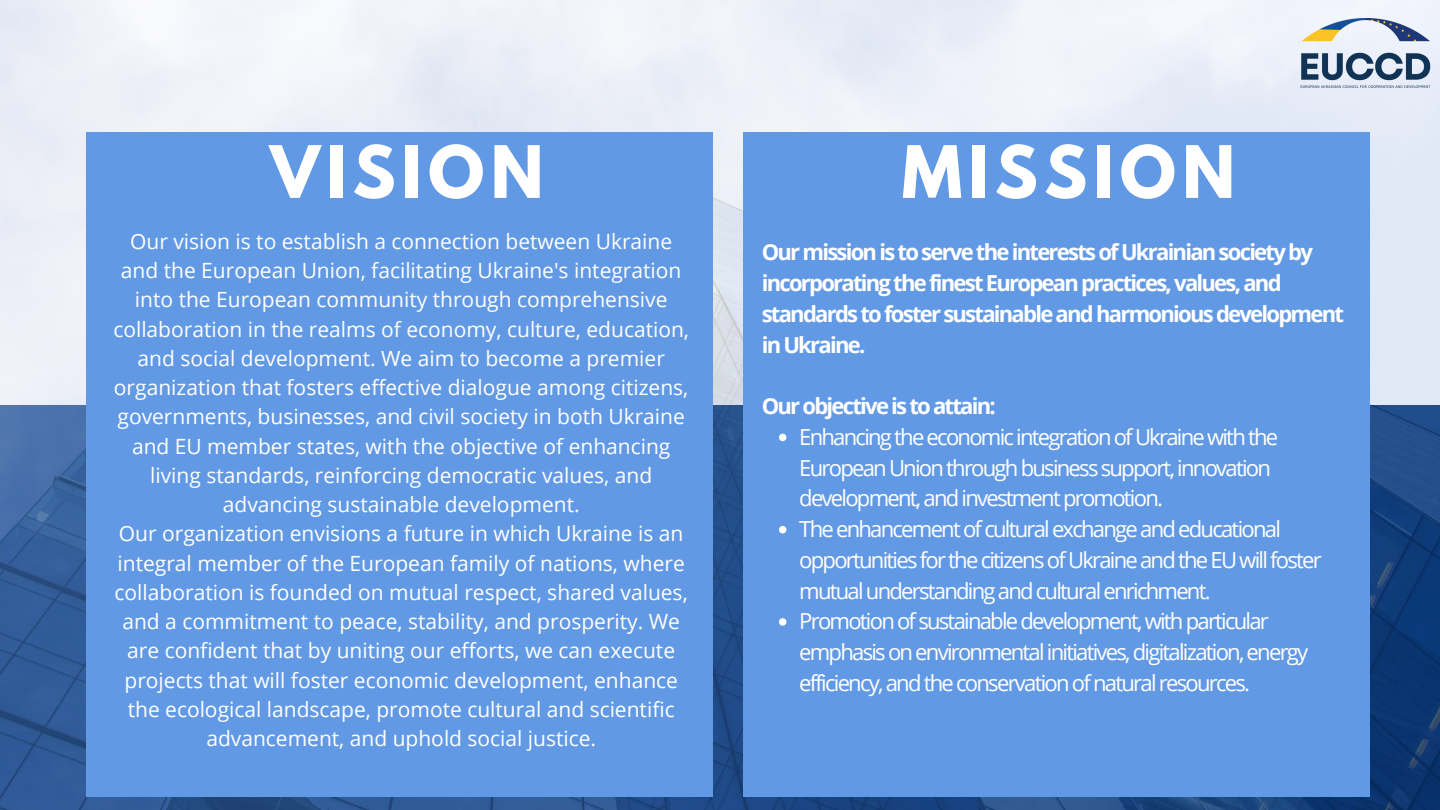
<style>
.page{position:relative;width:1440px;height:810px;background:#fff}
.page>*{position:absolute;margin:0;border:0;box-sizing:border-box;transform-origin:0 0}
.t1{font:700 81.7px "League Spartan";letter-spacing:.1em;color:#fff}
.t2{font:700 64px "League Spartan";letter-spacing:.1em;color:#fff}
.t3{font:22.1px/30.8px "Open Sans";letter-spacing:-.08em;color:#fff}
.t4{font:700 22.1px/30.8px "Open Sans";letter-spacing:-.08em;color:#fff}
.t5{font:21px/29.2px "Open Sans";color:#fff;text-align:center}
</style>
<div class="page">
<img style="left:0;top:0;width:1440px;height:810px">
<div style="left:86px;top:132px;width:627px;height:664px;background:#6299e4"></div>
<div style="left:744px;top:132px;width:626px;height:664px;background:#6299e4"></div>
<img style="left:1291px;top:0;width:149px;height:106px">
<svg style="left:779px;top:434px;width:7px;height:7px"></svg>
<svg style="left:779px;top:526px;width:7px;height:7px"></svg>
<svg style="left:779px;top:618px;width:7px;height:8px"></svg>
<p class="t2" style="left:270px;top:140px;width:275px">VISION</p>
<h2 class="t2" style="left:902px;top:140px;width:335px">MISSION</h2>
<p class="t5" style="left:113px;top:226px;width:577px">Our vision is to establish a connection between Ukraine and the European Union, facilitating Ukraine's integration into the European community through comprehensive collaboration in the realms of economy, culture, education, and social development. We aim to become a premier organization that fosters effective dialogue among citizens, governments, businesses, and civil society in both Ukraine and EU member states, with the objective of enhancing living standards, reinforcing democratic values, and advancing sustainable development.</p>
<p class="t5" style="left:115px;top:519px;width:575px">Our organization envisions a future in which Ukraine is an integral member of the European family of nations, where collaboration is founded on mutual respect, shared values, and a commitment to peace, stability, and prosperity. We are confident that by uniting our efforts, we can execute projects that will foster economic development, enhance the ecological landscape, promote cultural and scientific advancement, and uphold social justice.</p>
<p class="t1" style="left:882px;top:177px;width:351px">VISION</p>
<p class="t4" style="left:762px;top:236px;width:584px">Our mission is to serve the interests of Ukrainian society by incorporating the finest European practices, values, and standards to foster sustainable and harmonious development in Ukraine.</p>
<h2 class="t4" style="left:762px;top:390px;width:236px">Our objective is to attain:</h2>
<h3 class="t3" style="left:799px;top:421px;width:481px">Enhancing the economic integration of Ukraine with the<br>European Union through business support, innovation development, and investment promotion.</h3>
<h3 class="t3" style="left:799px;top:513px;width:524px">The enhancement of cultural exchange and educational opportunities for the citizens of Ukraine and the EU will foster mutual understanding and cultural enrichment.</h3>
<p class="t3" style="left:799px;top:605px;width:511px">Promotion of sustainable development, with particular emphasis on environmental initiatives, digitalization, energy efficiency, and the conservation of natural resources.</p>
</div>
